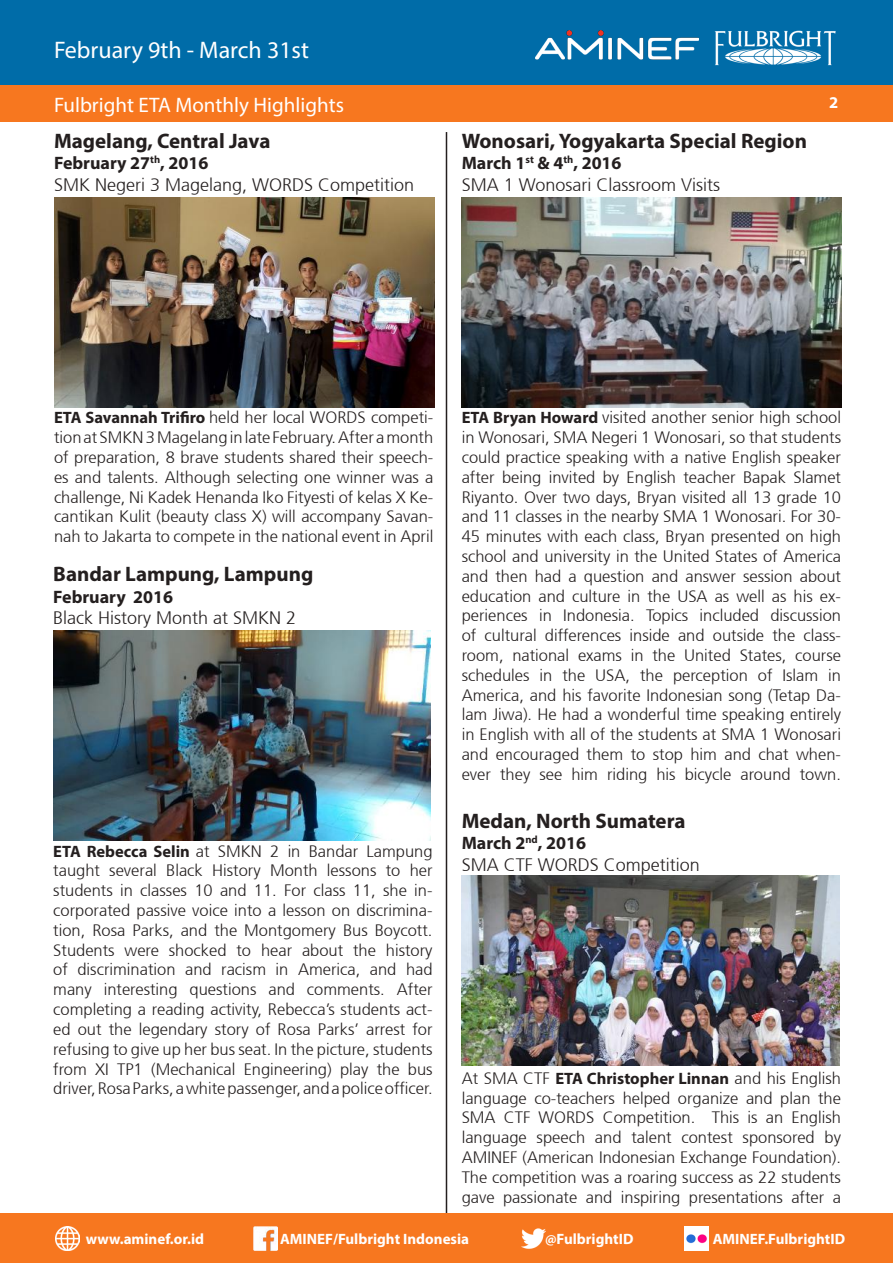
<style>
.page{position:relative;width:893px;height:1263px;background:#fff}
.page>*{position:absolute;margin:0;border:0;box-sizing:border-box;transform-origin:0 0}
.t1{font:24px "Myriad Pro";color:#fff}
.t2{font:700 21px "Myriad Pro";color:#241f1f}
.t3{font:21px "Myriad Pro";color:#fff}
.t4{font:300 18px "Frutiger 45";color:#241f1f}
.t5{font:700 18px "Myriad Pro";color:#241f1f}
.t6{font:300 16.5px/19.8px "Frutiger 45";color:#241f1f;text-align:justify}
.t7{font:700 16.5px "Myriad Pro";color:#fff}
.t8{font:700 15px "Myriad Pro";color:#fff}
.s1{font-family:"Myriad Pro";font-weight:700}
</style>
<div class="page">
<div style="left:0;top:0;width:893px;height:85px;background:#006ca8"></div>
<div style="left:0;top:85px;width:893px;height:37px;background:#f7771f"></div>
<hr style="left:446px;top:132px;width:1px;height:1082px;background:#241f1f">
<div style="left:0;top:1214px;width:893px;height:49px;background:#f7771f"></div>
<img style="left:536px;top:30px;width:163px;height:30px">
<img style="left:714px;top:30px;width:122px;height:36px">
<img style="left:254px;top:1226px;width:24px;height:24px">
<img style="left:521px;top:1228px;width:24px;height:21px">
<img style="left:684px;top:1226px;width:24px;height:24px">
<img style="left:56px;top:1226px;width:23px;height:24px">
<img style="left:54px;top:197px;width:380px;height:210px">
<img style="left:54px;top:631px;width:376px;height:209px">
<img style="left:462px;top:197px;width:380px;height:210px">
<img style="left:462px;top:876px;width:378px;height:189px">
<h1 class="t1" style="left:54px;top:35px;width:257px">February 9th - March 31st</h1>
<p class="t3" style="left:54px;top:92px;width:292px">Fulbright ETA Monthly Highlights</p>
<p class="t7" style="left:829px;top:92px;width:11px">2</p>
<p class="t2" style="left:54px;top:127px;width:218px">Magelang, Central Java</p>
<p class="t5" style="left:54px;top:152px;width:156px">February 27<sup>th</sup>, 2016</p>
<p class="t4" style="left:54px;top:175px;width:362px">SMK Negeri 3 Magelang, WORDS Competition</p>
<p class="t2" style="left:462px;top:127px;width:347px">Wonosari, Yogyakarta Special Region</p>
<p class="t5" style="left:462px;top:152px;width:161px">March 1<sup>st</sup> &amp; 4<sup>th</sup>, 2016</p>
<p class="t4" style="left:462px;top:175px;width:260px">SMA 1 Wonosari Classroom Visits</p>
<p class="t6" style="left:54px;top:408px;width:381px"><span class="s1">ETA Savannah Trifiro</span> held her local WORDS competi&shy;tion at SMKN 3 Magelang in late February. After a month of preparation, 8 brave students shared their speech&shy;es and talents. Although selecting one winner was a challenge, Ni Kadek Henanda Iko Fityesti of kelas X Ke&shy;cantikan Kulit (beauty class X) will accompany Savan&shy;nah to Jakarta to compete in the national event in April</p>
<p class="t2" style="left:53px;top:560px;width:262px">Bandar Lampung, Lampung</p>
<p class="t5" style="left:53px;top:585px;width:121px">February 2016</p>
<p class="t4" style="left:53px;top:608px;width:245px">Black History Month at SMKN 2</p>
<p class="t6" style="left:53px;top:841px;width:381px"><span class="s1">ETA Rebecca Selin</span> at SMKN 2 in Bandar Lampung taught several Black History Month lessons to her students in classes 10 and 11. For class 11, she in&shy;corporated passive voice into a lesson on discrimina&shy;tion, Rosa Parks, and the Montgomery Bus Boycott.<br>Students were shocked to hear about the history of discrimination and racism in America, and had many interesting questions and comments. After completing a reading activity, Rebecca’s students act&shy;ed out the legendary story of Rosa Parks’ arrest for refusing to give up her bus seat. In the picture, students from XI TP1 (Mechanical Engineering) play the bus driver, Rosa Parks, a white passenger, and a police officer.</p>
<p class="t6" style="left:462px;top:408px;width:381px"><span class="s1">ETA Bryan Howard</span> visited another senior high school in Wonosari, SMA Negeri 1 Wonosari, so that students could practice speaking with a native English speaker after being invited by English teacher Bapak Slamet Riyanto. Over two days, Bryan visited all 13 grade 10 and 11 classes in the nearby SMA 1 Wonosari. For 30- 45 minutes with each class, Bryan presented on high school and university in the United States of America and then had a question and answer session about education and culture in the USA as well as his ex&shy;periences in Indonesia. Topics included discussion of cultural differences inside and outside the class&shy;room, national exams in the United States, course schedules in the USA, the perception of Islam in America, and his favorite Indonesian song (Tetap Da&shy;lam Jiwa). He had a wonderful time speaking entirely in English with all of the students at SMA 1 Wonosari and encouraged them to stop him and chat when&shy;ever they see him riding his bicycle around town.</p>
<p class="t2" style="left:462px;top:807px;width:225px">Medan, North Sumatera</p>
<p class="t5" style="left:462px;top:831px;width:126px">March 2<sup>nd</sup>, 2016</p>
<p class="t4" style="left:462px;top:854px;width:240px">SMA CTF WORDS Competition</p>
<p class="t6" style="left:462px;top:1068px;width:381px">At SMA CTF <span class="s1">ETA Christopher Linnan</span> and his English language co-teachers helped organize and plan the SMA CTF WORDS Competition. This is an English language speech and talent contest sponsored by AMINEF (American Indonesian Exchange Foundation).<br>The competition was a roaring success as 22 students gave passionate and inspiring presentations after a</p>
<p class="t8" style="left:86px;top:1229px;width:120px">www.aminef.or.id</p>
<p class="t8" style="left:280px;top:1229px;width:191px">AMINEF/Fulbright Indonesia</p>
<p class="t8" style="left:545px;top:1229px;width:90px">@FulbrightID</p>
<p class="t8" style="left:713px;top:1229px;width:134px">AMINEF.FulbrightID</p>
</div>
